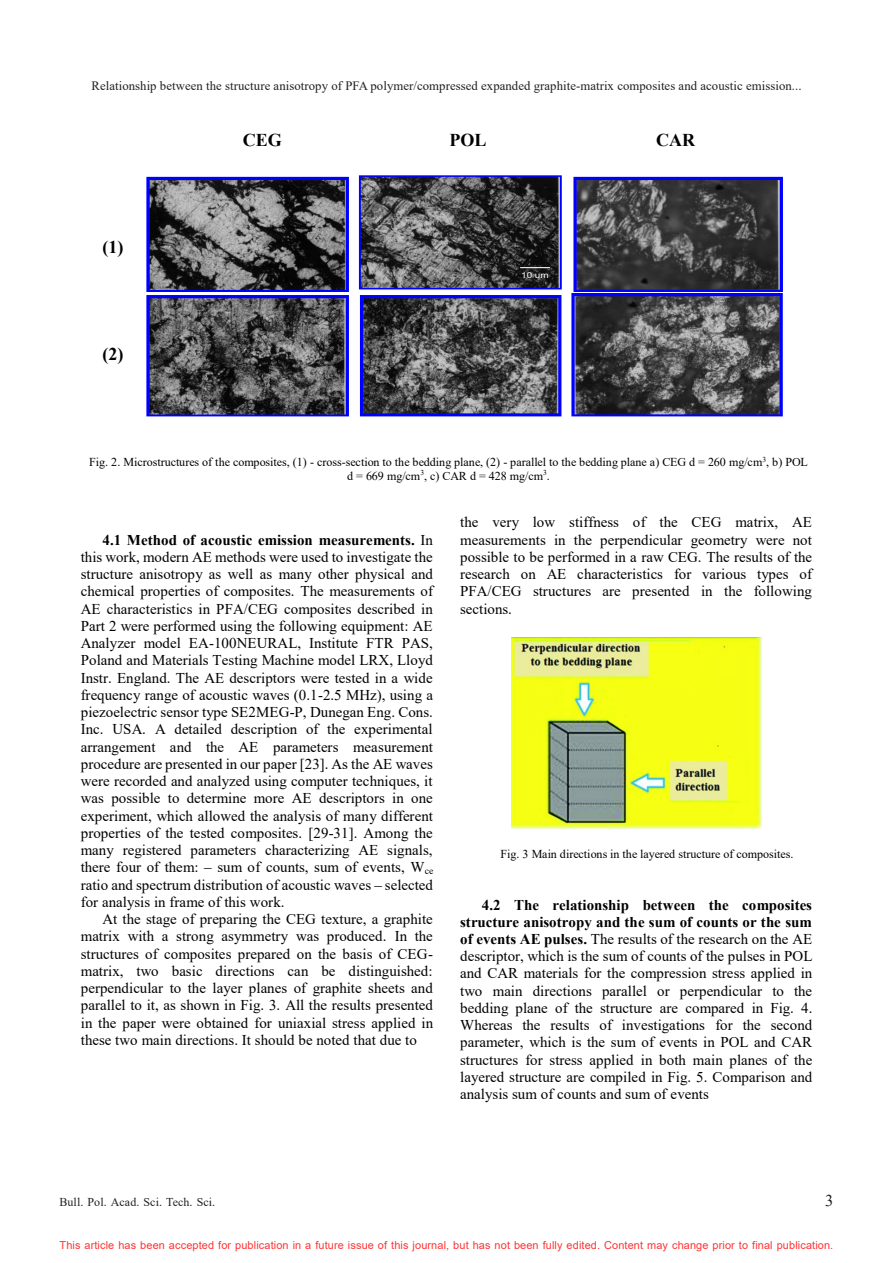
<style>
.page{position:relative;width:893px;height:1263px;background:#fff}
.page>*{position:absolute;margin:0;border:0;box-sizing:border-box;transform-origin:0 0}
.t1{font:700 18px "Times New Roman";color:#000}
.t2{font:16.5px "Times New Roman";color:#231f20}
.t3{font:15px/17.2px "Times New Roman";color:#000;text-align:justify}
.t4{font:700 15px "Times New Roman";color:#000}
.t5{font:12.75px "Times New Roman";letter-spacing:.005em;color:#231f20}
.t6{font:12px/13.6px "Times New Roman";color:#000;text-align:center}
.t7{font:12px "Times New Roman";letter-spacing:.005em;color:#231f20}
.t8{font:10.95px "Arial";letter-spacing:.01em;color:#f33}
.t9{font:8.1px "Arial";color:#fff;scale:1.22 1}
.s1{font-weight:400}
.s2{font-weight:700}
</style>
<div class="page">
<svg style="left:359px;top:175px;width:203px;height:114px;background:#4a4a54"></svg>
<hr style="left:520px;top:267px;width:30px;height:1px;background:#fff">
<svg style="left:146px;top:177px;width:203px;height:239px;background:#535365"></svg>
<svg style="left:360px;top:295px;width:201px;height:121px;background:#4b4b5e"></svg>
<svg style="left:571px;top:177px;width:212px;height:239px;background:#494959"></svg>
<img style="left:511px;top:638px;width:251px;height:190px">
<p class="t5" style="left:92px;top:76px;width:711px">Relationship between the structure anisotropy of PFA polymer/compressed expanded graphite-matrix composites and acoustic emission...</p>
<p class="t1" style="left:102px;top:234px;width:22px">(1)</p>
<p class="t1" style="left:102px;top:341px;width:22px">(2)</p>
<p class="t1" style="left:243px;top:127px;width:41px">CEG</p>
<p class="t1" style="left:450px;top:127px;width:38px">POL</p>
<p class="t1" style="left:656px;top:127px;width:40px">CAR</p>
<p class="t9" style="left:521px;top:270px;width:24px">10 um</p>
<p class="t6" style="left:89px;top:455px;width:720px">Fig. 2. Microstructures of the composites, (1) - cross-section to the bedding plane, (2) - parallel to the bedding plane a) CEG d = 260 mg/cm<sup>3</sup>, b) POL d = 669 mg/cm<sup>3</sup>, c) CAR d = 428 mg/cm<sup>3</sup>.</p>
<p class="t4" style="left:102px;top:529px;width:332px">4.1 Method of acoustic emission measurements. <span class="s1">In</span></p>
<p class="t3" style="left:81px;top:548px;width:353px">this work, modern AE methods were used to investigate the</p>
<p class="t3" style="left:81px;top:565px;width:354px">structure anisotropy as well as many other physical and</p>
<p class="t3" style="left:81px;top:582px;width:354px">chemical properties of composites. The measurements of</p>
<p class="t3" style="left:81px;top:599px;width:354px">AE characteristics in PFA/CEG composites described in</p>
<p class="t3" style="left:81px;top:617px;width:353px">Part 2 were performed using the following equipment: AE</p>
<p class="t3" style="left:81px;top:634px;width:353px">Analyzer model EA-100NEURAL, Institute FTR PAS,</p>
<p class="t3" style="left:81px;top:651px;width:353px">Poland and Materials Testing Machine model LRX, Lloyd</p>
<p class="t3" style="left:81px;top:668px;width:353px">Instr. England. The AE descriptors were tested in a wide</p>
<p class="t3" style="left:81px;top:686px;width:354px">frequency range of acoustic waves (0.1-2.5 MHz), using a</p>
<p class="t3" style="left:81px;top:703px;width:354px">piezoelectric sensor type SE2MEG-P, Dunegan Eng. Cons.</p>
<p class="t3" style="left:81px;top:720px;width:353px">Inc. USA. A detailed description of the experimental</p>
<p class="t3" style="left:81px;top:738px;width:354px">arrangement and the AE parameters measurement</p>
<p class="t3" style="left:81px;top:755px;width:354px">procedure are presented in our paper [23]. As the AE waves</p>
<p class="t3" style="left:81px;top:772px;width:353px">were recorded and analyzed using computer techniques, it</p>
<p class="t3" style="left:81px;top:789px;width:353px">was possible to determine more AE descriptors in one</p>
<p class="t3" style="left:81px;top:806px;width:354px">experiment, which allowed the analysis of many different</p>
<p class="t3" style="left:81px;top:824px;width:354px">properties of the tested composites. [29-31]. Among the</p>
<p class="t3" style="left:81px;top:841px;width:353px">many registered parameters characterizing AE signals,</p>
<p class="t3" style="left:81px;top:858px;width:354px">there four of them: – sum of counts, sum of events, W<sub>ce</sub></p>
<p class="t3" style="left:81px;top:875px;width:354px">ratio and spectrum distribution of acoustic waves – selected</p>
<p class="t3" style="left:81px;top:893px;width:205px">for analysis in frame of this work.</p>
<p class="t3" style="left:102px;top:910px;width:332px">At the stage of preparing the CEG texture, a graphite</p>
<p class="t3" style="left:81px;top:927px;width:354px">matrix with a strong asymmetry was produced. In the</p>
<p class="t3" style="left:81px;top:944px;width:354px">structures of composites prepared on the basis of CEG-</p>
<p class="t3" style="left:81px;top:962px;width:353px">matrix, two basic directions can be distinguished:</p>
<p class="t3" style="left:81px;top:979px;width:353px">perpendicular to the layer planes of graphite sheets and</p>
<p class="t3" style="left:81px;top:996px;width:354px">parallel to it, as shown in Fig. 3. All the results presented</p>
<p class="t3" style="left:81px;top:1013px;width:354px">in the paper were obtained for uniaxial stress applied in</p>
<p class="t3" style="left:81px;top:1031px;width:338px">these two main directions. It should be noted that due to</p>
<p class="t3" style="left:460px;top:513px;width:354px">the very low stiffness of the CEG matrix, AE measurements in the perpendicular geometry were not possible to be performed in a raw CEG. The results of the research on AE characteristics for various types of PFA/CEG structures are presented in the following sections.</p>
<p class="t6" style="left:501px;top:847px;width:294px">Fig. 3 Main directions in the layered structure of composites.</p>
<p class="t3" style="left:460px;top:896px;width:354px;text-indent:22px"><span class="s2">4.2 The relationship between the composites structure anisotropy and the sum of counts or the sum of events AE pulses.</span> The results of the research on the AE descriptor, which is the sum of counts of the pulses in POL and CAR materials for the compression stress applied in two main directions parallel or perpendicular to the bedding plane of the structure are compared in Fig. 4.<br>Whereas the results of investigations for the second parameter, which is the sum of events in POL and CAR structures for stress applied in both main planes of the layered structure are compiled in Fig. 5. Comparison and analysis sum of counts and sum of events</p>
<p class="t2" style="left:825px;top:1189px;width:10px">3</p>
<p class="t7" style="left:60px;top:1194px;width:157px">Bull. Pol. Acad. Sci. Tech. Sci.</p>
<p class="t8" style="left:60px;top:1237px;width:775px">This article has been accepted for publication in a future issue of this journal, but has not been fully edited. Content may change prior to final publication.</p>
</div>
